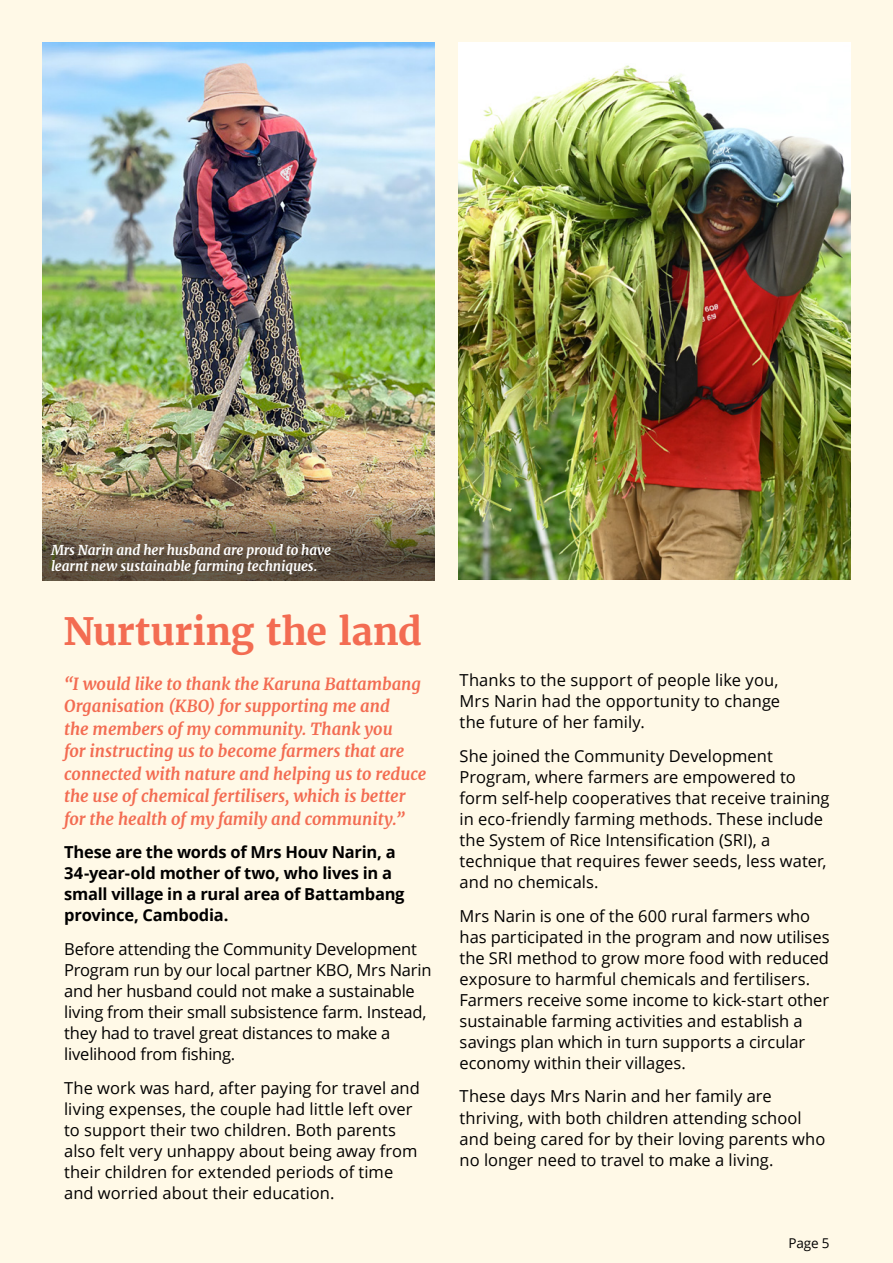
<style>
.page{position:relative;width:893px;height:1263px;background:#fff9e7}
.page>*{position:absolute;margin:0;border:0;box-sizing:border-box;transform-origin:0 0}
.t1{font:700 37.5px "Merriweather";letter-spacing:-.01em;color:#f36c52}
.t2{font:16.5px/21px "Open Sans";color:#000}
.t3{font:italic 700 16.5px/22.5px "Merriweather";letter-spacing:-.005em;color:#f36c52}
.t4{font:700 16.5px/21px "Open Sans";letter-spacing:-.015em;color:#000}
.t5{font:italic 700 13.5px/16.5px "Merriweather";letter-spacing:-.01em;color:#fff}
.t6{font:13.5px "Open Sans";color:#000}
</style>
<div class="page">
<img style="left:43px;top:43px;width:391px;height:365px">
<img style="left:459px;top:43px;width:391px;height:537px">
<img style="left:43px;top:408px;width:391px;height:172px">
<p class="t5" style="left:51px;top:541px;width:282px">Mrs Narin and her husband are proud to have learnt new sustainable farming techniques.</p>
<h1 class="t1" style="left:64px;top:607px;width:360px">Nurturing the land</h1>
<p class="t3" style="left:64px;top:672px;width:364px">“I would like to thank the Karuna Battambang Organisation (KBO) for supporting me and<br>the members of my community. Thank you<br>for instructing us to become farmers that are connected with nature and helping us to reduce the use of chemical fertilisers, which is better for the health of my family and community.”</p>
<p class="t4" style="left:64px;top:841px;width:342px">These are the words of Mrs Houv Narin, a 34-year-old mother of two, who lives in a small village in a rural area of Battambang province, Cambodia.</p>
<p class="t2" style="left:64px;top:938px;width:369px">Before attending the Community Development Program run by our local partner KBO, Mrs Narin and her husband could not make a sustainable living from their small subsistence farm. Instead, they had to travel great distances to make a livelihood from fishing.</p>
<p class="t2" style="left:64px;top:1077px;width:357px">The work was hard, after paying for travel and living expenses, the couple had little left over to support their two children. Both parents also felt very unhappy about being away from their children for extended periods of time and worried about their education.</p>
<p class="t2" style="left:460px;top:669px;width:322px;text-align:justify">Thanks to the support of people like you, Mrs Narin had the opportunity to change the future of her family.</p>
<p class="t2" style="left:460px;top:745px;width:371px">She joined the Community Development Program, where farmers are empowered to form self-help cooperatives that receive training in eco-friendly farming methods. These include the System of Rice Intensification (SRI), a technique that requires fewer seeds, less water, and no chemicals.</p>
<p class="t2" style="left:460px;top:905px;width:371px">Mrs Narin is one of the 600 rural farmers who has participated in the program and now utilises the SRI method to grow more food with reduced exposure to harmful chemicals and fertilisers.<br>Farmers receive some income to kick-start other sustainable farming activities and establish a savings plan which in turn supports a circular economy within their villages.</p>
<p class="t2" style="left:460px;top:1085px;width:367px">These days Mrs Narin and her family are thriving, with both children attending school and being cared for by their loving parents who no longer need to travel to make a living.</p>
<p class="t6" style="left:788px;top:1234px;width:42px">Page 5</p>
</div>
